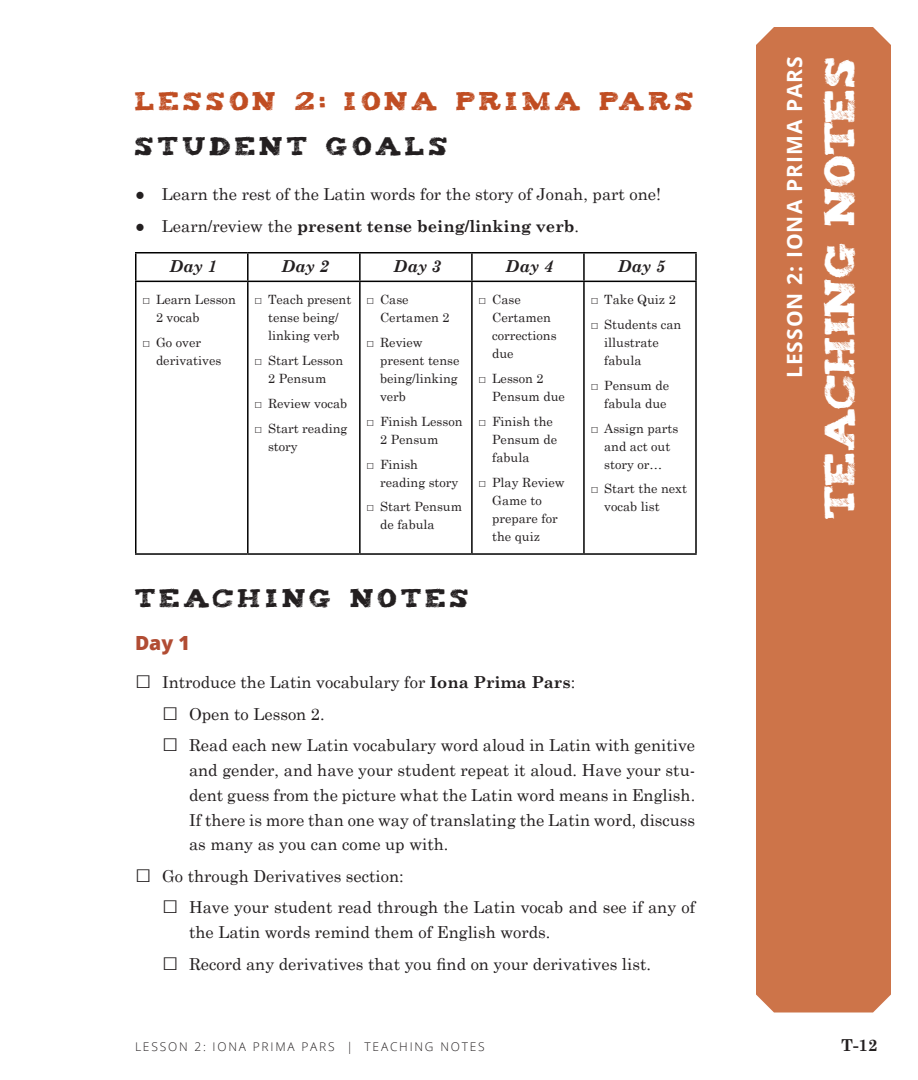
<style>
.page{position:relative;width:918px;height:1080px;background:#fff}
.page>*{position:absolute;margin:0;border:0;box-sizing:border-box;transform-origin:0 0}
.t1{font:34.5px "Tiza";letter-spacing:-.01em;color:#fff}
.t2{font:21px "Tiza";letter-spacing:.2em;color:#231f20}
.t3{font:700 21px "Open Sans";letter-spacing:.05em;color:#fff}
.t4{font:21px "Tiza";letter-spacing:.2em;color:#c04d22}
.t5{font:800 19.5px "Open Sans";color:#b14c33}
.t6{font:16.5px/24.8px "Century Schoolbook";color:#231f20;text-align:justify}
.t7{font:700 16.5px "Century Schoolbook";color:#231f20}
.t8{font:italic 700 16.5px "Century Schoolbook";color:#231f20}
.t9{font:12.75px/18px "Century Schoolbook";color:#231f20}
.t10{font:300 12px "Open Sans";letter-spacing:.15em;color:#231f20}
.s1{font-weight:400}
.s2{font-size:27px}
.s3{font-weight:700}
</style>
<div class="page">
<div style="left:756px;top:27px;width:135px;height:985px;background:#cd7449"></div>
<hr style="left:135px;top:252px;width:113px;height:2px;background:#000">
<svg style="left:135px;top:253px;width:1px;height:28px"></svg>
<hr style="left:135px;top:281px;width:113px;height:1px;background:#000">
<hr style="left:135px;top:282px;width:1px;height:271px;background:#000">
<hr style="left:135px;top:553px;width:113px;height:2px;background:#000">
<hr style="left:248px;top:252px;width:112px;height:2px;background:#000">
<hr style="left:247px;top:253px;width:2px;height:28px;background:#000">
<hr style="left:248px;top:281px;width:112px;height:1px;background:#000">
<hr style="left:247px;top:282px;width:2px;height:271px;background:#000">
<hr style="left:248px;top:553px;width:112px;height:2px;background:#000">
<hr style="left:360px;top:252px;width:112px;height:2px;background:#000">
<hr style="left:359px;top:253px;width:2px;height:28px;background:#000">
<hr style="left:360px;top:281px;width:112px;height:1px;background:#000">
<hr style="left:359px;top:282px;width:2px;height:271px;background:#000">
<hr style="left:360px;top:553px;width:112px;height:2px;background:#000">
<hr style="left:472px;top:252px;width:112px;height:2px;background:#000">
<hr style="left:471px;top:253px;width:2px;height:28px;background:#000">
<hr style="left:472px;top:281px;width:112px;height:1px;background:#000">
<hr style="left:471px;top:282px;width:2px;height:271px;background:#000">
<hr style="left:472px;top:553px;width:112px;height:2px;background:#000">
<hr style="left:584px;top:252px;width:113px;height:2px;background:#000">
<hr style="left:583px;top:253px;width:2px;height:28px;background:#000">
<hr style="left:695px;top:253px;width:2px;height:28px;background:#000">
<hr style="left:584px;top:281px;width:113px;height:1px;background:#000">
<hr style="left:583px;top:282px;width:2px;height:271px;background:#000">
<hr style="left:695px;top:282px;width:2px;height:271px;background:#000">
<hr style="left:584px;top:553px;width:113px;height:2px;background:#000">
<p class="t4" style="left:135px;top:85px;width:560px">LESSON 2: IONA PRIMA PARS</p>
<p class="t2" style="left:135px;top:130px;width:315px">STUDENT GOALS</p>
<p class="t6" style="left:135px;top:180px;width:528px">● Learn the rest of the Latin words for the story of Jonah, part one!</p>
<p class="t7" style="left:135px;top:213px;width:446px"><span class="s1">● Learn/review the</span> present tense being/linking verb<span class="s1">.</span></p>
<p class="t8" style="left:170px;top:253px;width:49px">Day 1</p>
<p class="t8" style="left:282px;top:253px;width:49px">Day 2</p>
<p class="t8" style="left:394px;top:253px;width:49px">Day 3</p>
<p class="t8" style="left:506px;top:253px;width:49px">Day 4</p>
<p class="t8" style="left:618px;top:253px;width:49px">Day 5</p>
<p class="t9" style="left:156px;top:290px;width:81px;text-indent:-14px">□ Learn Lesson<br>2 vocab</p>
<p class="t9" style="left:156px;top:332px;width:67px;text-indent:-14px">□ Go over derivatives</p>
<p class="t9" style="left:380px;top:290px;width:71px;text-indent:-14px">□ Case<br>Certamen 2</p>
<p class="t9" style="left:380px;top:332px;width:81px;text-indent:-14px">□ Review present tense being/linking verb</p>
<p class="t9" style="left:380px;top:411px;width:84px;text-indent:-14px">□ Finish Lesson<br>2 Pensum</p>
<p class="t9" style="left:380px;top:454px;width:80px;text-indent:-14px">□ Finish reading story</p>
<p class="t9" style="left:380px;top:497px;width:83px;text-indent:-14px">□ Start Pensum de fabula</p>
<p class="t9" style="left:492px;top:290px;width:66px;text-indent:-14px">□ Case<br>Certamen corrections due</p>
<p class="t9" style="left:492px;top:368px;width:74px;text-indent:-14px">□ Lesson 2<br>Pensum due</p>
<p class="t9" style="left:492px;top:411px;width:66px;text-indent:-14px">□ Finish the<br>Pensum de fabula</p>
<p class="t9" style="left:492px;top:472px;width:74px;text-indent:-14px">□ Play Review<br>Game to prepare for the quiz</p>
<p class="t9" style="left:591px;top:290px;width:87px">□ Take Quiz 2</p>
<p class="t9" style="left:604px;top:314px;width:79px;text-indent:-14px">□ Students can illustrate fabula</p>
<p class="t9" style="left:591px;top:375px;width:80px;text-align:right">□ Pensum de fabula due</p>
<p class="t9" style="left:591px;top:418px;width:89px;text-align:center">□ Assign parts and act out story or…</p>
<p class="t9" style="left:604px;top:479px;width:84px;text-indent:-14px">□ Start the next vocab list</p>
<p class="t9" style="left:255px;top:290px;width:98px;text-align:center">□ Teach present tense being/ linking verb</p>
<p class="t9" style="left:255px;top:350px;width:90px;text-align:center">□ Start Lesson<br>2 Pensum</p>
<p class="t9" style="left:255px;top:393px;width:94px">□ Review vocab</p>
<p class="t9" style="left:268px;top:418px;width:81px;text-indent:-14px">□ Start reading story</p>
<p class="t2" style="left:135px;top:581px;width:336px">TEACHING NOTES</p>
<p class="t5" style="left:135px;top:628px;width:56px">Day 1</p>
<p class="t6" style="left:135px;top:669px;width:442px"><span class="s2">□</span> Introduce the Latin vocabulary for <span class="s3">Iona Prima Pars</span>:</p>
<p class="t6" style="left:162px;top:700px;width:164px"><span class="s2">□</span> Open to Lesson 2.</p>
<p class="t6" style="left:189px;top:732px;width:508px;text-indent:-27px"><span class="s2">□</span> Read each new Latin vocabulary word aloud in Latin with genitive and gender, and have your student repeat it aloud. Have your stu&shy;dent guess from the picture what the Latin word means in English.<br>If there is more than one way of translating the Latin word, discuss as many as you can come up with.</p>
<p class="t6" style="left:135px;top:862px;width:270px"><span class="s2">□</span> Go through Derivatives section:</p>
<p class="t6" style="left:189px;top:894px;width:508px;text-indent:-27px"><span class="s2">□</span> Have your student read through the Latin vocab and see if any of the Latin words remind them of English words.</p>
<p class="t6" style="left:162px;top:950px;width:491px"><span class="s2">□</span> Record any derivatives that you find on your derivatives list.</p>
<p class="t3" style="left:780px;top:378px;width:324px;rotate:-90deg">LESSON 2: IONA PRIMA PARS</p>
<h1 class="t1" style="left:812px;top:519px;width:464px;rotate:-90deg">Teaching Notes</h1>
<p class="t10" style="left:135px;top:1038px;width:239px">LESSON 2: IONA PRI MA PARS | TEACH</p>
<p class="t10" style="left:410px;top:1038px;width:41px">ING NOTES</p>
<p class="t7" style="left:841px;top:1032px;width:38px">T-12</p>
</div>
